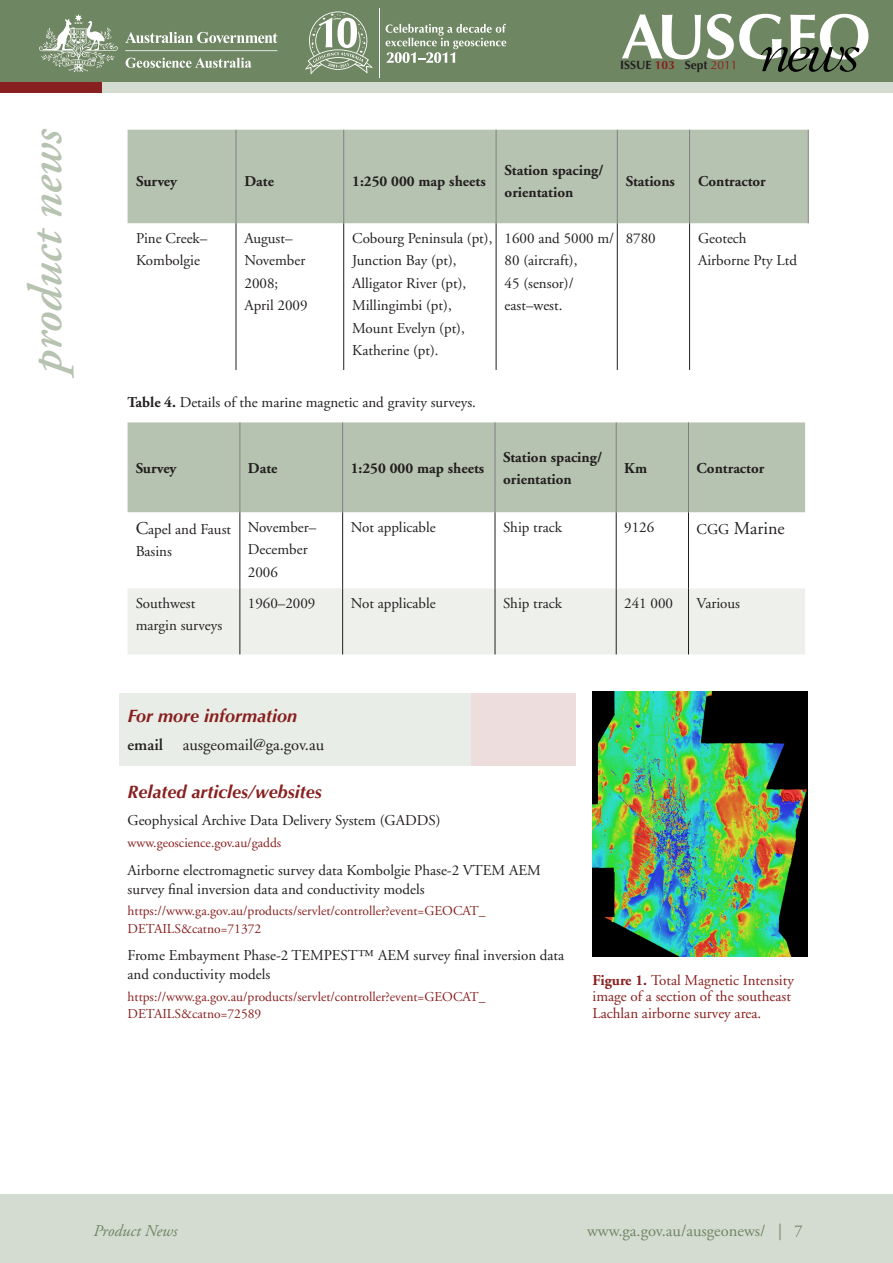
<style>
.page{position:relative;width:893px;height:1263px;background:#fff}
.page>*{position:absolute;margin:0;border:0;box-sizing:border-box;transform-origin:0 0}
.t1{font:italic 600 48px "Adobe Garamond";color:#b7c3b1}
.H4_references_relate{font:italic 700 18px "Optima";color:#88201f}
.table_body{font:18px "Adobe Garamond";color:#231f20}
.t2{font:16.5px "Adobe Garamond";color:#6f8663}
.information{font:16.5px "Adobe Garamond";color:#231f20}
.t3{font:italic 16.5px "Adobe Garamond";color:#6f8663}
.table_body-2{font:15px/22.5px "Adobe Garamond";color:#231f20}
.related_web_text{font:15px/19px "Adobe Garamond";color:#231f20}
.table_head{font:700 15px/22.5px "Adobe Garamond";color:#231f20}
.t4{font:15px/16.5px "Adobe Garamond";color:#88201f}
.table_title{font:15px "Adobe Garamond Pro";color:#231f20}
.links{font:13.5px/17.5px "Adobe Garamond";color:#88201f}
.t5{font:700 12px "Optima";color:#231f20}
.s1{color:#88201f}
.s2{font-weight:400;color:#88201f}
.s3{font-weight:700}
.s4{font-size:18px}
.s5{font-size:15px}
.s6{font-weight:600}
.s7{font-style:inherit}
</style>
<div class="page">
<div style="left:0;top:13px;width:893px;height:80px;background:#d4dbd0"></div>
<div style="left:0;top:11px;width:102px;height:82px;background:#88201f"></div>
<div style="left:0;top:0;width:893px;height:82px;background:#6f8663"></div>
<div style="left:0;top:1195px;width:893px;height:68px;background:#d4dbd0"></div>
<svg style="left:622px;top:14px;width:79px;height:45px"></svg>
<svg style="left:707px;top:14px;width:161px;height:58px"></svg>
<img style="left:39px;top:14px;width:239px;height:59px">
<hr style="left:379px;top:9px;width:1px;height:69px;background:#fff">
<svg style="left:305px;top:11px;width:68px;height:64px"></svg>
<svg style="left:386px;top:24px;width:120px;height:39px"></svg>
<div style="left:119px;top:693px;width:352px;height:72px;background:#e9ede8"></div>
<div style="left:471px;top:693px;width:104px;height:72px;background:#eddedd"></div>
<div style="left:128px;top:130px;width:680px;height:93px;background:#b7c3b1"></div>
<hr style="left:236px;top:223px;width:1px;height:147px;background:#231f20">
<hr style="left:343px;top:223px;width:1px;height:147px;background:#231f20">
<hr style="left:496px;top:223px;width:1px;height:147px;background:#231f20">
<hr style="left:617px;top:223px;width:1px;height:147px;background:#231f20">
<hr style="left:689px;top:223px;width:1px;height:147px;background:#231f20">
<hr style="left:236px;top:130px;width:1px;height:93px;background:#808080">
<hr style="left:343px;top:130px;width:1px;height:93px;background:#808080">
<hr style="left:496px;top:130px;width:1px;height:93px;background:#808080">
<hr style="left:617px;top:130px;width:1px;height:93px;background:#808080">
<hr style="left:689px;top:130px;width:1px;height:93px;background:#808080">
<hr style="left:808px;top:130px;width:1px;height:93px;background:#808080">
<div style="left:128px;top:422px;width:677px;height:90px;background:#b7c3b1"></div>
<div style="left:128px;top:588px;width:677px;height:66px;background:#eef0ec"></div>
<hr style="left:239px;top:512px;width:1px;height:76px;background:#231f20">
<hr style="left:342px;top:512px;width:1px;height:76px;background:#231f20">
<hr style="left:495px;top:512px;width:1px;height:76px;background:#231f20">
<hr style="left:616px;top:512px;width:1px;height:76px;background:#231f20">
<hr style="left:688px;top:512px;width:1px;height:76px;background:#231f20">
<hr style="left:239px;top:422px;width:1px;height:90px;background:#808080">
<hr style="left:342px;top:422px;width:1px;height:90px;background:#808080">
<hr style="left:495px;top:422px;width:1px;height:90px;background:#808080">
<hr style="left:616px;top:422px;width:1px;height:90px;background:#808080">
<hr style="left:688px;top:422px;width:1px;height:90px;background:#808080">
<hr style="left:239px;top:588px;width:1px;height:66px;background:#231f20">
<hr style="left:342px;top:588px;width:1px;height:66px;background:#231f20">
<hr style="left:495px;top:588px;width:1px;height:66px;background:#231f20">
<hr style="left:616px;top:588px;width:1px;height:66px;background:#231f20">
<hr style="left:688px;top:588px;width:1px;height:66px;background:#231f20">
<img style="left:592px;top:691px;width:216px;height:266px">
<h1 class="t1" style="left:20px;top:373px;width:246px;rotate:-90deg">product news</h1>
<p class="t5" style="left:620px;top:58px;width:119px">ISSUE <span class="s1">103</span> Sept <span class="s2">2011</span></p>
<p class="table_head" style="left:136px;top:170px;width:42px">Survey</p>
<p class="table_head" style="left:244px;top:170px;width:31px">Date</p>
<p class="table_head" style="left:352px;top:170px;width:135px">1:250 000 map sheets</p>
<p class="table_head" style="left:505px;top:159px;width:100px">Station spacing/ orientation</p>
<p class="table_head" style="left:626px;top:170px;width:51px">Stations</p>
<p class="table_head" style="left:698px;top:170px;width:69px">Contractor</p>
<p class="table_body-2" style="left:136px;top:227px;width:73px">Pine Creek–<br>Kombolgie</p>
<p class="table_body-2" style="left:244px;top:227px;width:65px">August–<br>November<br>2008;<br>April 2009</p>
<p class="table_body-2" style="left:352px;top:227px;width:142px">Cobourg Peninsula (pt),<br>Junction Bay (pt),<br>Alligator River (pt),<br>Millingimbi (pt),<br>Mount Evelyn (pt),<br>Katherine (pt).</p>
<p class="table_body-2" style="left:505px;top:227px;width:111px">1600 and 5000 m/<br>80 (aircraft),<br>45 (sensor)/ east–west.</p>
<p class="table_body-2" style="left:626px;top:227px;width:31px">8780</p>
<p class="table_body-2" style="left:698px;top:227px;width:100px">Geotech<br>Airborne Pty Ltd</p>
<p class="table_title" style="left:128px;top:393px;width:350px"><span class="s3">Table 4.</span> Details of the marine magnetic and gravity surveys.</p>
<p class="table_head" style="left:136px;top:457px;width:42px">Survey</p>
<p class="table_head" style="left:248px;top:457px;width:31px">Date</p>
<p class="table_head" style="left:351px;top:457px;width:135px">1:250 000 map sheets</p>
<p class="table_head" style="left:503px;top:446px;width:100px">Station spacing/ orientation</p>
<p class="table_head" style="left:624px;top:457px;width:24px">Km</p>
<p class="table_head" style="left:697px;top:457px;width:69px">Contractor</p>
<p class="table_body-2" style="left:136px;top:518px;width:97px"><span class="s4">C</span>apel and Faust<br>Basins</p>
<p class="table_body-2" style="left:248px;top:516px;width:70px">November–<br>December<br>2006</p>
<p class="table_body-2" style="left:351px;top:516px;width:86px">Not applicable</p>
<p class="table_body-2" style="left:503px;top:516px;width:60px">Ship track</p>
<p class="table_body-2" style="left:624px;top:516px;width:31px">9126</p>
<p class="table_body" style="left:697px;top:519px;width:90px"><span class="s5">CGG</span> Marine</p>
<p class="table_body-2" style="left:136px;top:592px;width:88px">Southwest margin surveys</p>
<p class="table_body-2" style="left:248px;top:592px;width:69px">1960–2009</p>
<p class="table_body-2" style="left:351px;top:592px;width:86px">Not applicable</p>
<p class="table_body-2" style="left:503px;top:592px;width:60px">Ship track</p>
<p class="table_body-2" style="left:624px;top:592px;width:50px">241 000</p>
<p class="table_body-2" style="left:697px;top:592px;width:45px">Various</p>
<p class="H4_references_relate" style="left:128px;top:705px;width:171px">For more information</p>
<p class="information" style="left:128px;top:736px;width:198px"><span class="s6">email</span> ausgeomail@ga.gov.au</p>
<p class="H4_references_relate" style="left:128px;top:781px;width:196px">Related articles/websites</p>
<p class="related_web_text" style="left:128px;top:811px;width:315px">Geophysical Archive Data Delivery System (GADDS)</p>
<p class="links" style="left:128px;top:834px;width:155px">www.geoscience.gov.au/gadds</p>
<p class="related_web_text" style="left:128px;top:861px;width:415px">Airborne electromagnetic survey data Kombolgie Phase-2 VTEM AEM survey final inversion data and conductivity models</p>
<p class="links" style="left:128px;top:902px;width:359px">https://www.ga.gov.au/products/servlet/controller?event=GEOCAT_<br>DETAILS&amp;catno=71372</p>
<p class="related_web_text" style="left:128px;top:946px;width:438px">Frome Embayment Phase-2 TEMPEST™ AEM survey final inversion data and conductivity models</p>
<p class="links" style="left:128px;top:988px;width:359px">https://www.ga.gov.au/products/servlet/controller?event=GEOCAT_<br>DETAILS&amp;catno=72589</p>
<p class="t4" style="left:592px;top:972px;width:203px"><span class="s3">Figure 1.</span> Total Magnetic Intensity image of a section of the southeast<br>Lachlan airborne survey area.</p>
<p class="t3" style="left:94px;top:1222px;width:85px">Product News</p>
<p class="t2" style="left:587px;top:1222px;width:217px">www.ga.gov.au/ausgeonews/ | <span class="s7">7</span></p>
</div>
